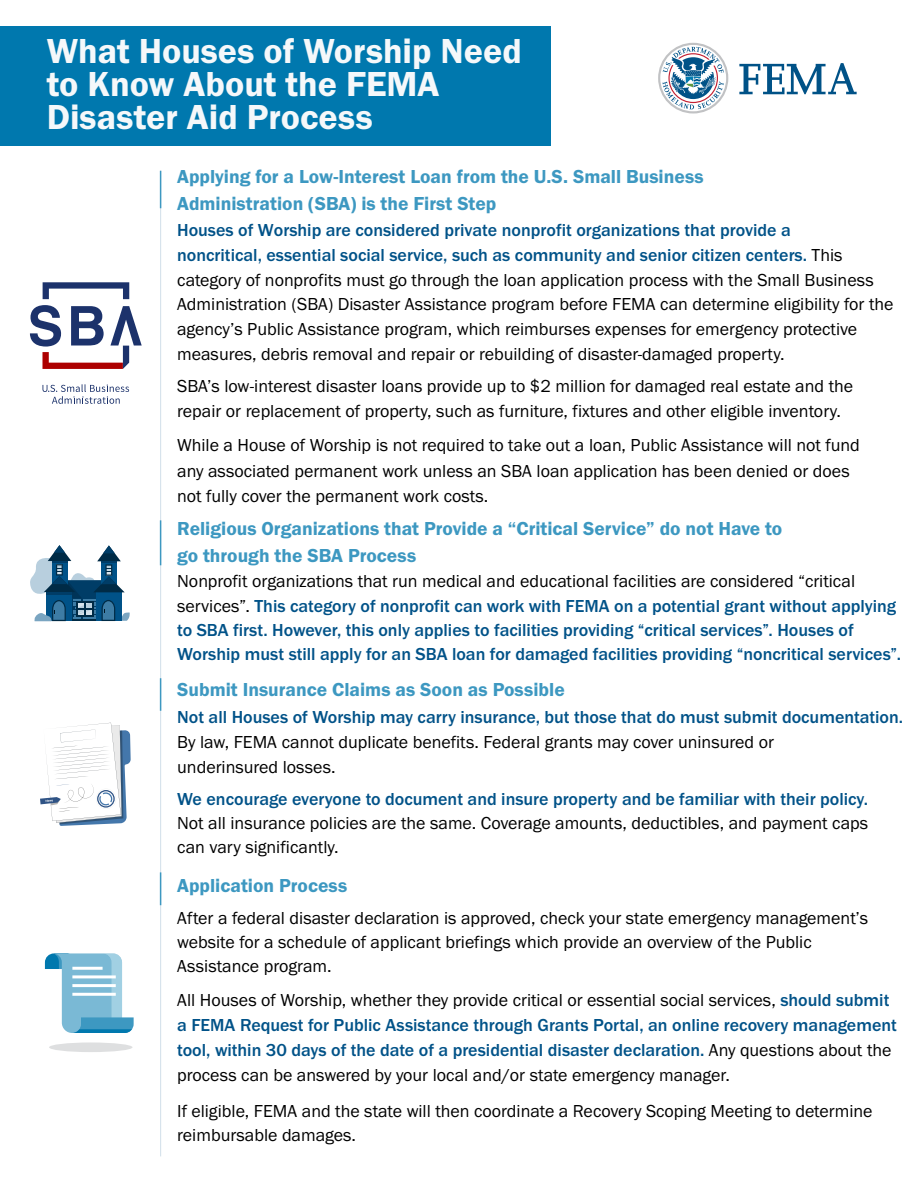
<style>
.page{position:relative;width:918px;height:1188px;background:#fff}
.page>*{position:absolute;margin:0;border:0;box-sizing:border-box;transform-origin:0 0}
.t1{font:36px/33px "Franklin Gothic URW Dem";color:#f5f8fa}
.t2{font:19.5px/26.8px "Franklin Gothic URW Dem";color:#3d98c1}
.t3{font:18px/24.8px "Franklin Gothic URW Boo";color:#000}
.t4{font:500 18px/24.3px "Franklin Gothic URW";color:#005288}
.s1{font-family:"Franklin Gothic URW";font-weight:500;color:#005288}
.s2{font-family:"Franklin Gothic URW Boo";font-weight:400;color:#000}
</style>
<div class="page">
<hr style="left:160px;top:171px;width:1px;height:985px;background:#d6e3ec">
<hr style="left:160px;top:171px;width:1px;height:37px;background:#3d98c1">
<hr style="left:160px;top:520px;width:1px;height:45px;background:#3d98c1">
<hr style="left:160px;top:678px;width:1px;height:33px;background:#3d98c1">
<hr style="left:160px;top:872px;width:1px;height:33px;background:#3d98c1">
<div style="left:0;top:26px;width:551px;height:119px;background:#0078ae"></div>
<svg style="left:739px;top:63px;width:118px;height:31px"></svg>
<svg style="left:658px;top:43px;width:70px;height:70px"></svg>
<svg style="left:43px;top:282px;width:86px;height:17px"></svg>
<svg style="left:30px;top:305px;width:112px;height:64px"></svg>
<svg style="left:42px;top:384px;width:87px;height:20px"></svg>
<svg style="left:30px;top:545px;width:100px;height:76px"></svg>
<svg style="left:40px;top:723px;width:91px;height:103px"></svg>
<svg style="left:45px;top:953px;width:89px;height:80px"></svg>
<hr style="left:72px;top:967px;width:31px;height:3px;background:#fff">
<hr style="left:72px;top:975px;width:44px;height:3px;background:#fff">
<hr style="left:72px;top:984px;width:44px;height:3px;background:#fff">
<hr style="left:72px;top:993px;width:44px;height:3px;background:#fff">
<div style="left:49px;top:1042px;width:84px;height:10px;background:#dedfe0;border-radius:50%"></div>
<p class="t1" style="left:47px;top:34px;width:477px">What Houses of Worship Need to Know About the FEMA<br>Disaster Aid Process</p>
<p class="t2" style="left:177px;top:163px;width:528px">Applying for a Low-Interest Loan from the U.S. Small Business<br>Administration (SBA) is the First Step</p>
<p class="t3" style="left:177px;top:218px;width:718px"><span class="s1">Houses of Worship are considered private nonprofit organizations that provide a<br>noncritical, essential social service, such as community and senior citizen centers.</span> This category of nonprofits must go through the loan application process with the Small Business Administration (SBA) Disaster Assistance program before FEMA can determine eligibility for the agency’s Public Assistance program, which reimburses expenses for emergency protective measures, debris removal and repair or rebuilding of disaster-damaged property.</p>
<p class="t3" style="left:177px;top:373px;width:677px;line-height:25.5px">SBA’s low-interest disaster loans provide up to $2 million for damaged real estate and the repair or replacement of property, such as furniture, fixtures and other eligible inventory.</p>
<p class="t3" style="left:177px;top:432px;width:684px;line-height:25.5px">While a House of Worship is not required to take out a loan, Public Assistance will not fund any associated permanent work unless an SBA loan application has been denied or does not fully cover the permanent work costs.</p>
<p class="t2" style="left:177px;top:515px;width:607px;line-height:26.2px">Religious Organizations that Provide a “Critical Service” do not Have to go through the SBA Process</p>
<p class="t4" style="left:177px;top:569px;width:725px"><span class="s2">Nonprofit organizations that run medical and educational facilities are considered “critical services”.</span> This category of nonprofit can work with FEMA on a potential grant without applying to SBA first. However, this only applies to facilities providing “critical services”. Houses of Worship must still apply for an SBA loan for damaged facilities providing “noncritical services”.</p>
<p class="t2" style="left:177px;top:676px;width:389px">Submit Insurance Claims as Soon as Possible</p>
<p class="t3" style="left:177px;top:704px;width:727px"><span class="s1">Not all Houses of Worship may carry insurance, but those that do must submit documentation.<br></span>By law, FEMA cannot duplicate benefits. Federal grants may cover uninsured or<br>underinsured losses.</p>
<p class="t3" style="left:177px;top:787px;width:692px;line-height:24px;text-align:justify"><span class="s1">We encourage everyone to document and insure property and be familiar with their policy.<br></span>Not all insurance policies are the same. Coverage amounts, deductibles, and payment caps can vary significantly.</p>
<p class="t2" style="left:177px;top:872px;width:172px">Application Process</p>
<p class="t3" style="left:177px;top:906px;width:693px;line-height:24px">After a federal disaster declaration is approved, check your state emergency management’s website for a schedule of applicant briefings which provide an overview of the Public<br>Assistance program.</p>
<p class="t3" style="left:177px;top:987px;width:721px">All Houses of Worship, whether they provide critical or essential social services, <span class="s1">should submit a FEMA Request for Public Assistance through Grants Portal, an online recovery management tool, within 30 days of the date of a presidential disaster declaration.</span> Any questions about the process can be answered by your local and/or state emergency manager.</p>
<p class="t3" style="left:177px;top:1098px;width:697px;line-height:24px">If eligible, FEMA and the state will then coordinate a Recovery Scoping Meeting to determine reimbursable damages.</p>
</div>
